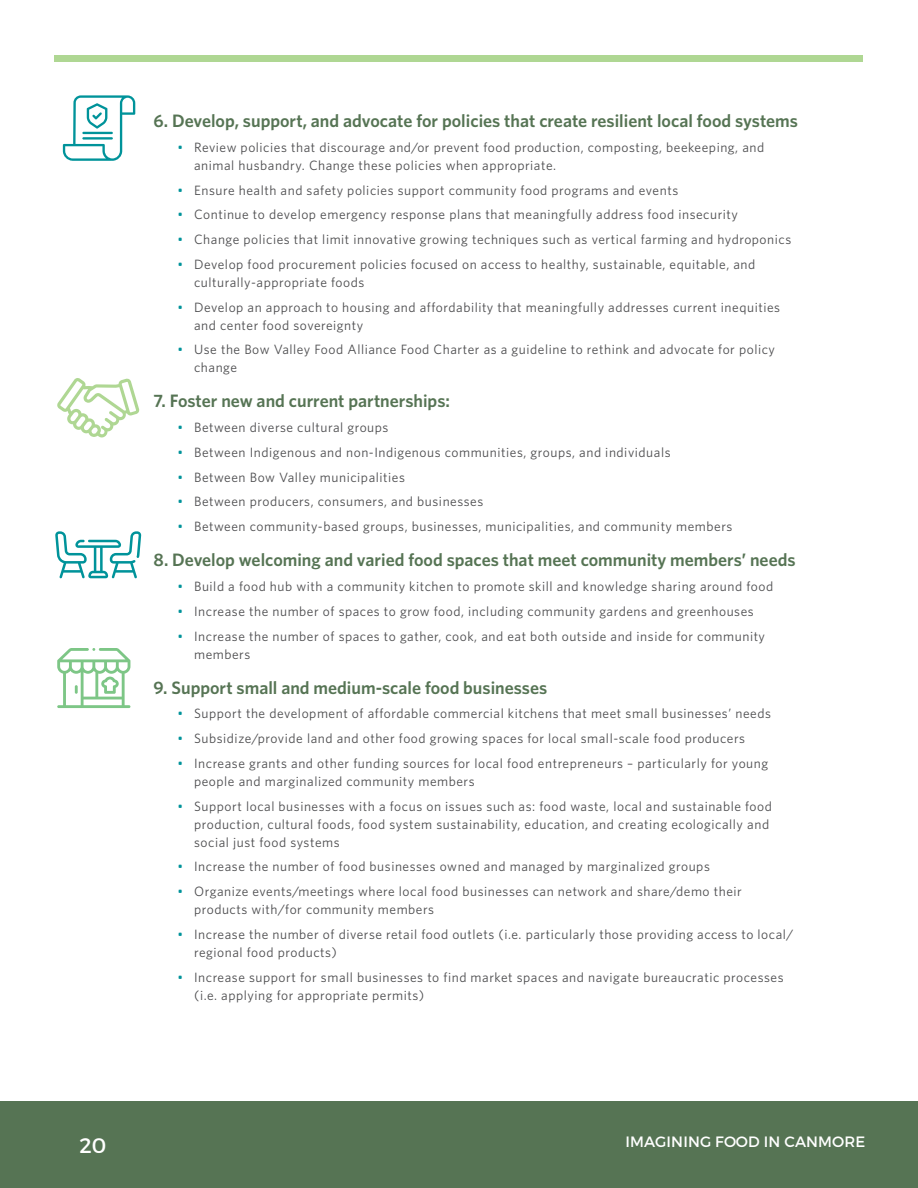
<style>
.page{position:relative;width:918px;height:1188px;background:#fff}
.page>*{position:absolute;margin:0;border:0;box-sizing:border-box;transform-origin:0 0}
.t1{font:21px "Montserrat";color:#fff}
.t2{font:600 18px "Whitney";color:#567454}
.t3{font:15px "Montserrat";letter-spacing:.01em;color:#fff}
.t4{font:13.5px/18px "Whitney";letter-spacing:.04em;color:#4d4d4f}
.s1{color:#00939a}
</style>
<div class="page">
<div style="left:0;top:1102px;width:918px;height:86px;background:#567454"></div>
<svg style="left:55px;top:531px;width:86px;height:47px"></svg>
<svg style="left:57px;top:648px;width:73px;height:60px"></svg>
<div style="left:55px;top:55px;width:808px;height:7px;background:#afd793"></div>
<svg style="left:63px;top:95px;width:72px;height:66px"></svg>
<hr style="left:82px;top:132px;width:31px;height:2px;background:#00939a">
<hr style="left:82px;top:137px;width:31px;height:3px;background:#00939a">
<svg style="left:57px;top:378px;width:83px;height:59px"></svg>
<h2 class="t2" style="left:154px;top:110px;width:646px">6. Develop, support, and advocate for policies that create resilient local food systems</h2>
<p class="t4" style="left:194px;top:138px;width:572px;text-indent:-16px"><span class="s1">•</span> Review policies that discourage and/or prevent food production, composting, beekeeping, and animal husbandry. Change these policies when appropriate.</p>
<p class="t4" style="left:178px;top:181px;width:502px"><span class="s1">•</span> Ensure health and safety policies support community food programs and events</p>
<p class="t4" style="left:178px;top:205px;width:562px"><span class="s1">•</span> Continue to develop emergency response plans that meaningfully address food insecurity</p>
<p class="t4" style="left:178px;top:230px;width:615px"><span class="s1">•</span> Change policies that limit innovative growing techniques such as vertical farming and hydroponics</p>
<p class="t4" style="left:194px;top:255px;width:563px;text-indent:-16px"><span class="s1">•</span> Develop food procurement policies focused on access to healthy, sustainable, equitable, and culturally-appropriate foods</p>
<p class="t4" style="left:194px;top:298px;width:588px;text-indent:-16px"><span class="s1">•</span> Develop an approach to housing and affordability that meaningfully addresses current inequities and center food sovereignty</p>
<p class="t4" style="left:194px;top:340px;width:583px;text-indent:-16px"><span class="s1">•</span> Use the Bow Valley Food Alliance Food Charter as a guideline to rethink and advocate for policy change</p>
<h2 class="t2" style="left:154px;top:390px;width:298px">7. Foster new and current partnerships:</h2>
<p class="t4" style="left:178px;top:418px;width:212px"><span class="s1">•</span> Between diverse cultural groups</p>
<p class="t4" style="left:178px;top:443px;width:495px"><span class="s1">•</span> Between Indigenous and non-Indigenous communities, groups, and individuals</p>
<p class="t4" style="left:178px;top:468px;width:229px"><span class="s1">•</span> Between Bow Valley municipalities</p>
<p class="t4" style="left:178px;top:492px;width:307px"><span class="s1">•</span> Between producers, consumers, and businesses</p>
<p class="t4" style="left:178px;top:517px;width:556px"><span class="s1">•</span> Between community-based groups, businesses, municipalities, and community members</p>
<h2 class="t2" style="left:154px;top:549px;width:643px">8. Develop welcoming and varied food spaces that meet community members’ needs</h2>
<p class="t4" style="left:178px;top:577px;width:597px"><span class="s1">•</span> Build a food hub with a community kitchen to promote skill and knowledge sharing around food</p>
<p class="t4" style="left:178px;top:602px;width:578px"><span class="s1">•</span> Increase the number of spaces to grow food, including community gardens and greenhouses</p>
<p class="t4" style="left:194px;top:627px;width:572px;text-indent:-16px"><span class="s1">•</span> Increase the number of spaces to gather, cook, and eat both outside and inside for community members</p>
<h2 class="t2" style="left:154px;top:676px;width:395px">9. Support small and medium-scale food businesses</h2>
<p class="t4" style="left:178px;top:704px;width:595px"><span class="s1">•</span> Support the development of affordable commercial kitchens that meet small businesses’ needs</p>
<p class="t4" style="left:178px;top:729px;width:569px"><span class="s1">•</span> Subsidize/provide land and other food growing spaces for local small-scale food producers</p>
<p class="t4" style="left:194px;top:754px;width:576px;text-indent:-16px"><span class="s1">•</span> Increase grants and other funding sources for local food entrepreneurs – particularly for young people and marginalized community members</p>
<p class="t4" style="left:194px;top:797px;width:579px;text-indent:-16px"><span class="s1">•</span> Support local businesses with a focus on issues such as: food waste, local and sustainable food production, cultural foods, food system sustainability, education, and creating ecologically and social just food systems</p>
<p class="t4" style="left:178px;top:857px;width:534px"><span class="s1">•</span> Increase the number of food businesses owned and managed by marginalized groups</p>
<p class="t4" style="left:194px;top:882px;width:549px;text-indent:-16px"><span class="s1">•</span> Organize events/meetings where local food businesses can network and share/demo their products with/for community members</p>
<p class="t4" style="left:194px;top:925px;width:601px;text-indent:-16px"><span class="s1">•</span> Increase the number of diverse retail food outlets (i.e. particularly those providing access to local/ regional food products)</p>
<p class="t4" style="left:194px;top:968px;width:591px;text-indent:-16px"><span class="s1">•</span> Increase support for small businesses to find market spaces and navigate bureaucratic processes (i.e. applying for appropriate permits)</p>
<h1 class="t1" style="left:80px;top:1132px;width:28px">20</h1>
<p class="t3" style="left:626px;top:1132px;width:241px">IMAGINING FOOD IN CANMORE</p>
</div>
